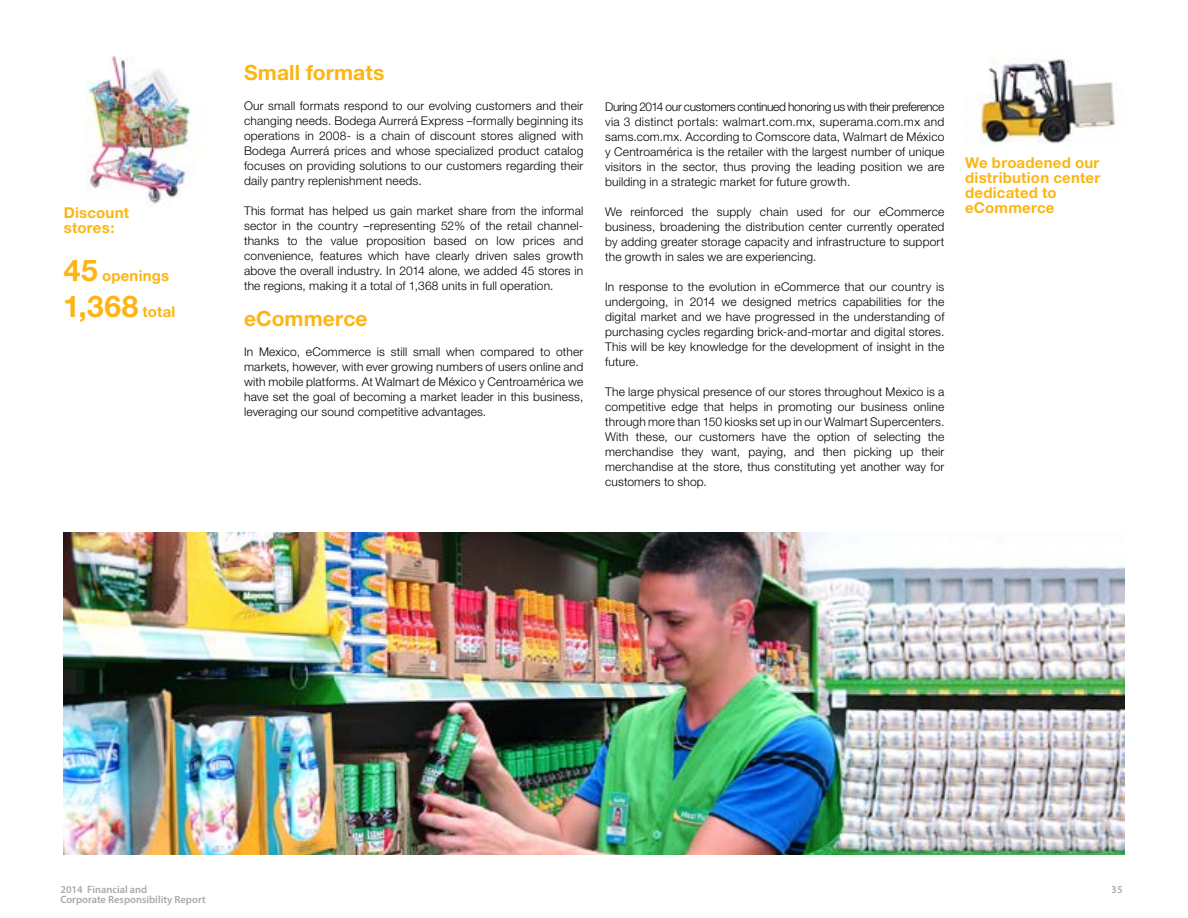
<style>
.page{position:relative;width:1188px;height:918px;background:#fff}
.page>*{position:absolute;margin:0;border:0;box-sizing:border-box;transform-origin:0 0}
.t1{font:700 30px "Helvetica Neue";color:#fcb515}
.t2{font:700 21px "Helvetica Neue";letter-spacing:.005em;color:#fcb515}
.t3{font:700 15px/15px "Helvetica Neue";letter-spacing:.015em;color:#fcb515;text-align:justify}
.t4{font:300 12px/15px "Helvetica Neue";letter-spacing:.015em;color:#000;text-align:justify}
.t5{font:600 10.5px "Myriad Pro";color:#a7a9ac}
.s1{font-size:30px}
.s2{font-size:15px}
</style>
<div class="page">
<img style="left:86px;top:57px;width:113px;height:147px">
<img style="left:978px;top:58px;width:138px;height:86px">
<img style="left:64px;top:533px;width:1060px;height:321px">
<h2 class="t2" style="left:244px;top:60px;width:142px">Small formats</h2>
<p class="t4" style="left:244px;top:98px;width:341px">Our small formats respond to our evolving customers and their changing needs. Bodega Aurrerá Express –formally beginning its operations in 2008- is a chain of discount stores aligned with Bodega Aurrerá prices and whose specialized product catalog focuses on providing solutions to our customers regarding their daily pantry replenishment needs.</p>
<p class="t4" style="left:244px;top:203px;width:341px">This format has helped us gain market share from the informal sector in the country –representing 52% of the retail channel&shy;thanks to the value proposition based on low prices and convenience, features which have clearly driven sales growth above the overall industry. In 2014 alone, we added 45 stores in the regions, making it a total of 1,368 units in full operation.</p>
<h2 class="t2" style="left:244px;top:306px;width:125px">eCommerce</h2>
<p class="t4" style="left:244px;top:344px;width:341px">In Mexico, eCommerce is still small when compared to other markets, however, with ever growing numbers of users online and with mobile platforms. At Walmart de México y Centroamérica we have set the goal of becoming a market leader in this business, leveraging our sound competitive advantages.</p>
<p class="t4" style="left:605px;top:99px;width:341px">During 2014 our customers continued honoring us with their preference via 3 distinct portals: walmart.com.mx, superama.com.mx and sams.com.mx. According to Comscore data, Walmart de México y Centroamérica is the retailer with the largest number of unique visitors in the sector, thus proving the leading position we are building in a strategic market for future growth.</p>
<p class="t4" style="left:605px;top:204px;width:341px">We reinforced the supply chain used for our eCommerce business, broadening the distribution center currently operated by adding greater storage capacity and infrastructure to support the growth in sales we are experiencing.</p>
<p class="t4" style="left:605px;top:279px;width:341px">In response to the evolution in eCommerce that our country is undergoing, in 2014 we designed metrics capabilities for the digital market and we have progressed in the understanding of purchasing cycles regarding brick-and-mortar and digital stores.<br>This will be key knowledge for the development of insight in the future.</p>
<p class="t4" style="left:605px;top:384px;width:341px">The large physical presence of our stores throughout Mexico is a competitive edge that helps in promoting our business online through more than 150 kiosks set up in our Walmart Supercenters.<br>With these, our customers have the option of selecting the merchandise they want, paying, and then picking up their merchandise at the store, thus constituting yet another way for customers to shop.</p>
<p class="t3" style="left:965px;top:155px;width:137px">We broadened our distribution center dedicated to</p>
<p class="t3" style="left:64px;top:205px;width:67px">Discount</p>
<p class="t3" style="left:965px;top:200px;width:91px">eCommerce</p>
<p class="t3" style="left:64px;top:220px;width:53px">stores:</p>
<p class="t3" style="left:64px;top:268px;width:107px"><span class="s1">45</span> openings</p>
<h1 class="t1" style="left:63px;top:288px;width:114px">1,368 <span class="s2">total</span></h1>
<p class="t5" style="left:60px;top:883px;width:89px">2014 Financial and</p>
<p class="t5" style="left:1112px;top:883px;width:13px">35</p>
<p class="t5" style="left:60px;top:893px;width:147px">Corporate Responsibility Report</p>
</div>
